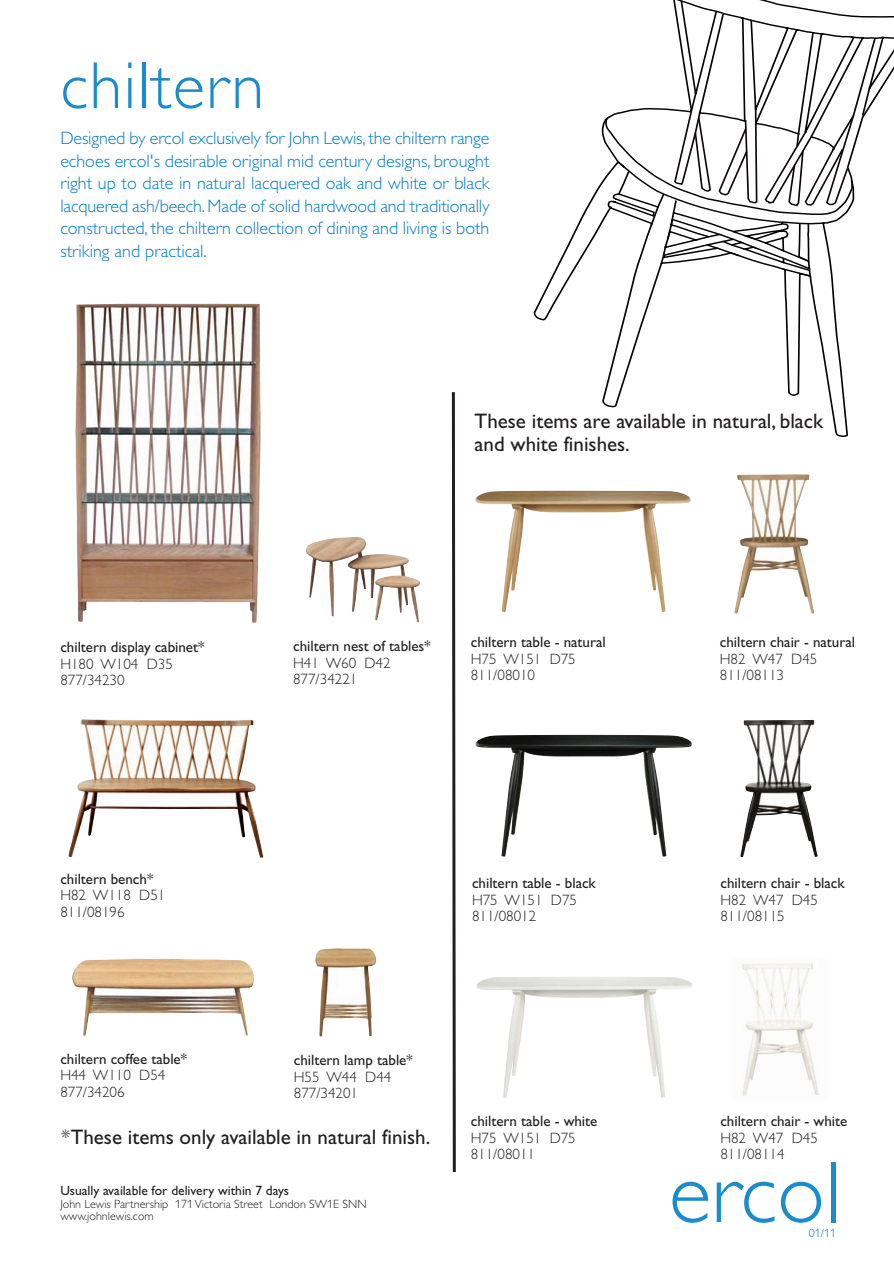
<style>
.page{position:relative;width:894px;height:1263px;background:#fff}
.page>*{position:absolute;margin:0;border:0;box-sizing:border-box;transform-origin:0 0}
.t1{font:300 88.05px "Gill Sans";color:#1a8bcc}
.t2{font:300 66.75px "Gill Sans Alt One";letter-spacing:.02em;color:#1a8bcc}
.t3{font:21px/22.5px "Gill Sans";color:#231f20}
.t4{font:300 18px/22.5px "Gill Sans Alt One";color:#007bc3;text-align:justify}
.t5{font:15px "Gill Sans";color:#231f20}
.t6{font:300 15px/16.5px "Gill Sans";color:#231f20}
.t7{font:13.5px "Gill Sans";color:#231f20}
.t8{font:300 12px/12px "Gill Sans Alt One";color:#231f20}
.t9{font:300 12px "Gill Sans Alt One";color:#007bc3}
.s1{font-weight:300}
</style>
<div class="page">
<svg style="left:525px;top:201px;width:323px;height:290px"></svg>
<svg style="left:618px;top:339px;width:167px;height:145px"></svg>
<svg style="left:590px;top:0;width:303px;height:339px"></svg>
<img style="left:72px;top:959px;width:182px;height:77px">
<img style="left:315px;top:948px;width:61px;height:89px">
<img style="left:75px;top:304px;width:185px;height:319px">
<img style="left:68px;top:719px;width:195px;height:139px">
<img style="left:734px;top:474px;width:80px;height:140px">
<img style="left:475px;top:491px;width:215px;height:121px">
<img style="left:475px;top:735px;width:217px;height:122px">
<img style="left:740px;top:720px;width:77px;height:137px">
<img style="left:742px;top:963px;width:77px;height:133px">
<img style="left:476px;top:977px;width:216px;height:121px">
<img style="left:305px;top:537px;width:115px;height:85px">
<svg style="left:451px;top:392px;width:5px;height:781px"></svg>
<h2 class="t2" style="left:60px;top:63px;width:205px">chiltern</h2>
<p class="t4" style="left:60px;top:129px;width:430px">Designed by ercol exclusively for John Lewis, the chiltern range echoes ercol's desirable original mid century designs, brought right up to date in natural lacquered oak and white or black lacquered ash/beech. Made of solid hardwood and traditionally constructed, the chiltern collection of dining and living is both striking and practical.</p>
<p class="t5" style="left:60px;top:642px;width:145px">chiltern display cabinet*</p>
<p class="t6" style="left:60px;top:657px;width:114px">H180 W104 D35<br>877/34230</p>
<p class="t3" style="left:474px;top:412px;width:350px">These items are available in natural, black and white finishes.</p>
<p class="t5" style="left:293px;top:641px;width:139px">chiltern nest of tables*</p>
<p class="t6" style="left:293px;top:656px;width:99px">H41 W60 D42<br>877/34221</p>
<p class="t5" style="left:471px;top:637px;width:136px">chiltern table - natural</p>
<p class="t6" style="left:471px;top:652px;width:106px">H75 W151 D75<br>811/08010</p>
<p class="t5" style="left:719px;top:637px;width:137px">chiltern chair - natural</p>
<p class="t6" style="left:719px;top:652px;width:99px">H82 W47 D45<br>811/08113</p>
<p class="t5" style="left:60px;top:874px;width:94px">chiltern bench*</p>
<p class="t6" style="left:60px;top:889px;width:106px">H82 W118 D51<br>811/08196</p>
<p class="t5" style="left:472px;top:878px;width:125px">chiltern table - black</p>
<p class="t6" style="left:472px;top:893px;width:106px">H75 W151 D75<br>811/08012</p>
<p class="t5" style="left:60px;top:1053px;width:128px">chiltern coffee table*</p>
<p class="t6" style="left:60px;top:1068px;width:106px">H44 W110 D54<br>877/34206</p>
<p class="t5" style="left:294px;top:1055px;width:120px">chiltern lamp table*</p>
<p class="t6" style="left:294px;top:1070px;width:99px">H55 W44 D44<br>877/34201</p>
<p class="t3" style="left:61px;top:1128px;width:371px"><span class="s1">*</span>These items only available in natural finish.</p>
<p class="t7" style="left:60px;top:1185px;width:230px">Usually available for delivery within 7 days</p>
<p class="t8" style="left:60px;top:1199px;width:308px">John Lewis Partnership 171 Victoria Street London SW1E SNN www.johnlewis.com</p>
<p class="t5" style="left:471px;top:1116px;width:128px">chiltern table - white</p>
<p class="t6" style="left:471px;top:1131px;width:106px">H75 W151 D75<br>811/08011</p>
<p class="t5" style="left:720px;top:878px;width:126px">chiltern chair - black</p>
<p class="t6" style="left:720px;top:893px;width:99px">H82 W47 D45<br>811/08115</p>
<p class="t5" style="left:720px;top:1116px;width:128px">chiltern chair - white</p>
<p class="t6" style="left:720px;top:1131px;width:99px">H82 W47 D45<br>811/08114</p>
<h1 class="t1" style="left:669px;top:1162px;width:174px">ercol</h1>
<p class="t9" style="left:808px;top:1229px;width:29px">01/11</p>
</div>
